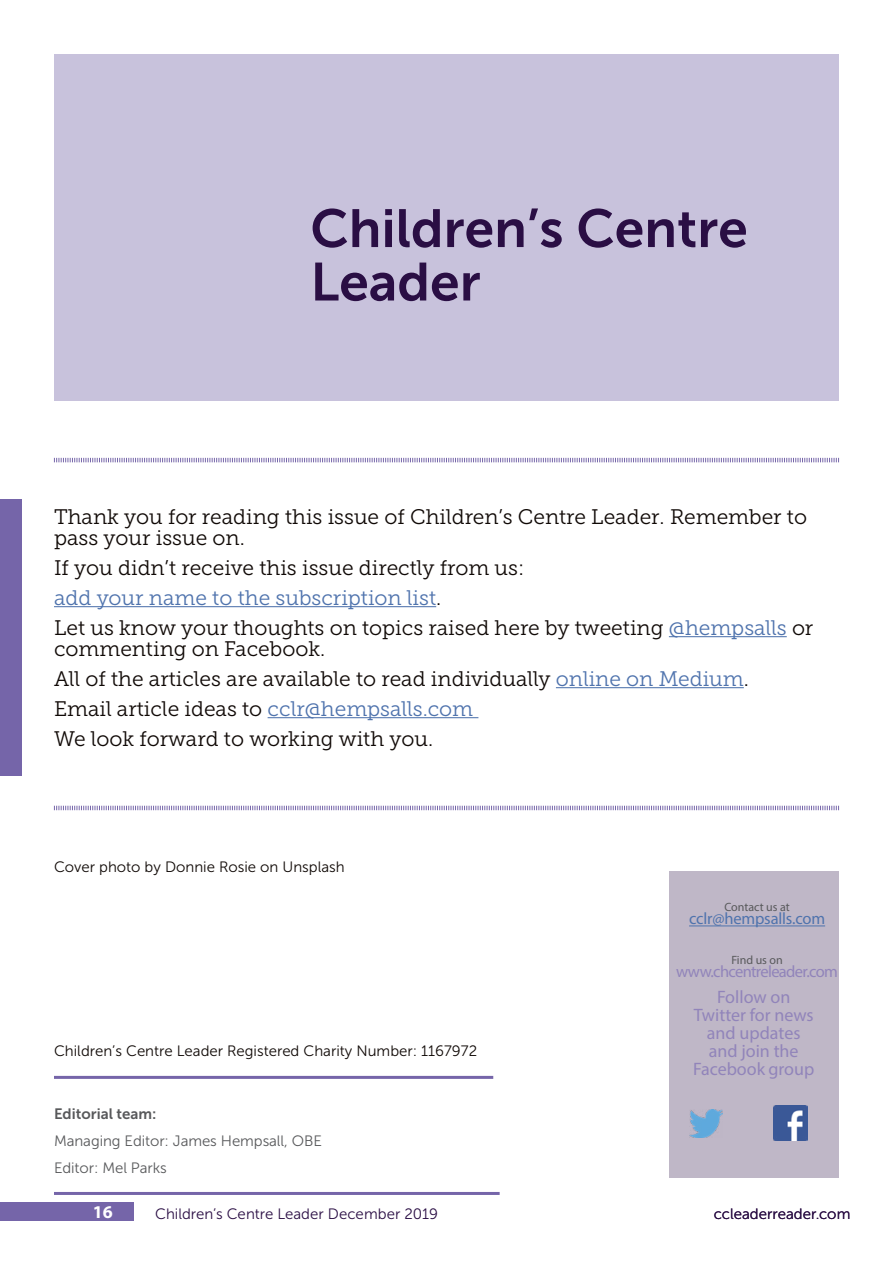
<style>
.page{position:relative;width:893px;height:1263px;background:#fff}
.page>*{position:absolute;margin:0;border:0;box-sizing:border-box;transform-origin:0 0}
.t1{font:53.4px/53.4px "Museo Sans 700";color:#2a0e44}
.t2{font:21px/30px "Museo Slab 300";color:#100906}
.t3{font:18px/18px "Myriad Pro";color:#9184ba;text-align:center}
.t4{font:700 18px "Myriad Pro";color:#fff}
.t5{font:16.5px "Myriad Pro";letter-spacing:-.04em;color:#9184ba}
.t6{font:16.5px "Myriad Pro";letter-spacing:-.01em;color:#4f73ad}
.t7{font:15px "Museo Sans 300";color:#100906}
.t8{font:15px "Museo Sans 300";color:#2a0e44}
.t9{font:15px/27px "Museo Sans 300";letter-spacing:-.005em;color:#58595b}
.t10{font:15px "Museo Sans 700";color:#58595b}
.t11{font:12px "Myriad Pro";color:#58595b}
.s1{color:#4f73ad}
</style>
<div class="page">
<hr style="left:54px;top:606px;width:382px;height:1px;background:#4f73ad">
<hr style="left:669px;top:636px;width:118px;height:1px;background:#4f73ad">
<hr style="left:556px;top:687px;width:188px;height:1px;background:#4f73ad">
<hr style="left:268px;top:717px;width:210px;height:1px;background:#4f73ad">
<div style="left:0;top:500px;width:21px;height:276px;background:#7565a9"></div>
<div style="left:54px;top:54px;width:785px;height:347px;background:#c8c2dc"></div>
<div style="left:0;top:1202px;width:134px;height:18px;background:#7565a9"></div>
<div style="left:670px;top:872px;width:169px;height:306px;background:#bfb7c7"></div>
<hr style="left:689px;top:925px;width:136px;height:1px;background:#4f73ad">
<img style="left:774px;top:1106px;width:34px;height:34px">
<img style="left:689px;top:1110px;width:34px;height:27px">
<hr style="left:54px;top:1192px;width:446px;height:3px;background:#7565a9">
<hr style="left:54px;top:1076px;width:439px;height:3px;background:#7565a9">
<svg style="left:54px;top:805px;width:785px;height:6px"></svg>
<svg style="left:54px;top:457px;width:785px;height:6px"></svg>
<h1 class="t1" style="left:310px;top:202px;width:439px">Children’s Centre<br>Leader</h1>
<p class="t2" style="left:54px;top:506px;width:755px;line-height:21px">Thank you for reading this issue of Children’s Centre Leader. Remember to pass your issue on.</p>
<p class="t2" style="left:54px;top:552px;width:761px">If you didn’t receive this issue directly from us:<br><span class="s1">add your name to the subscription list</span>.<br>Let us know your thoughts on topics raised here by tweeting <span class="s1">@hempsalls</span> or</p>
<p class="t2" style="left:54px;top:633px;width:696px">commenting on Facebook.<br>All of the articles are available to read individually <span class="s1">online on Medium</span>.<br>Email article ideas to <span class="s1">cclr@hempsalls.com<br></span>We look forward to working with you.</p>
<p class="t7" style="left:54px;top:858px;width:292px">Cover photo by Donnie Rosie on Unsplash</p>
<p class="t7" style="left:54px;top:1043px;width:425px">Children’s Centre Leader Registered Charity Number: 1167972</p>
<p class="t10" style="left:54px;top:1105px;width:104px">Editorial team:</p>
<p class="t9" style="left:54px;top:1127px;width:269px">Managing Editor: James Hempsall, OBE<br>Editor: Mel Parks</p>
<p class="t11" style="left:724px;top:899px;width:67px">Contact us at</p>
<p class="t6" style="left:689px;top:908px;width:138px">cclr@hempsalls.com</p>
<p class="t11" style="left:731px;top:953px;width:53px">Find us on</p>
<p class="t5" style="left:676px;top:961px;width:163px">www.chcentreleader.com</p>
<p class="t3" style="left:693px;top:987px;width:123px">Follow on<br>Twitter for news and updates and join the<br>Facebook group</p>
<p class="t4" style="left:93px;top:1200px;width:21px">16</p>
<p class="t8" style="left:155px;top:1205px;width:284px">Children’s Centre Leader December 2019</p>
<p class="t8" style="left:714px;top:1206px;width:138px">ccleaderreader.com</p>
</div>
